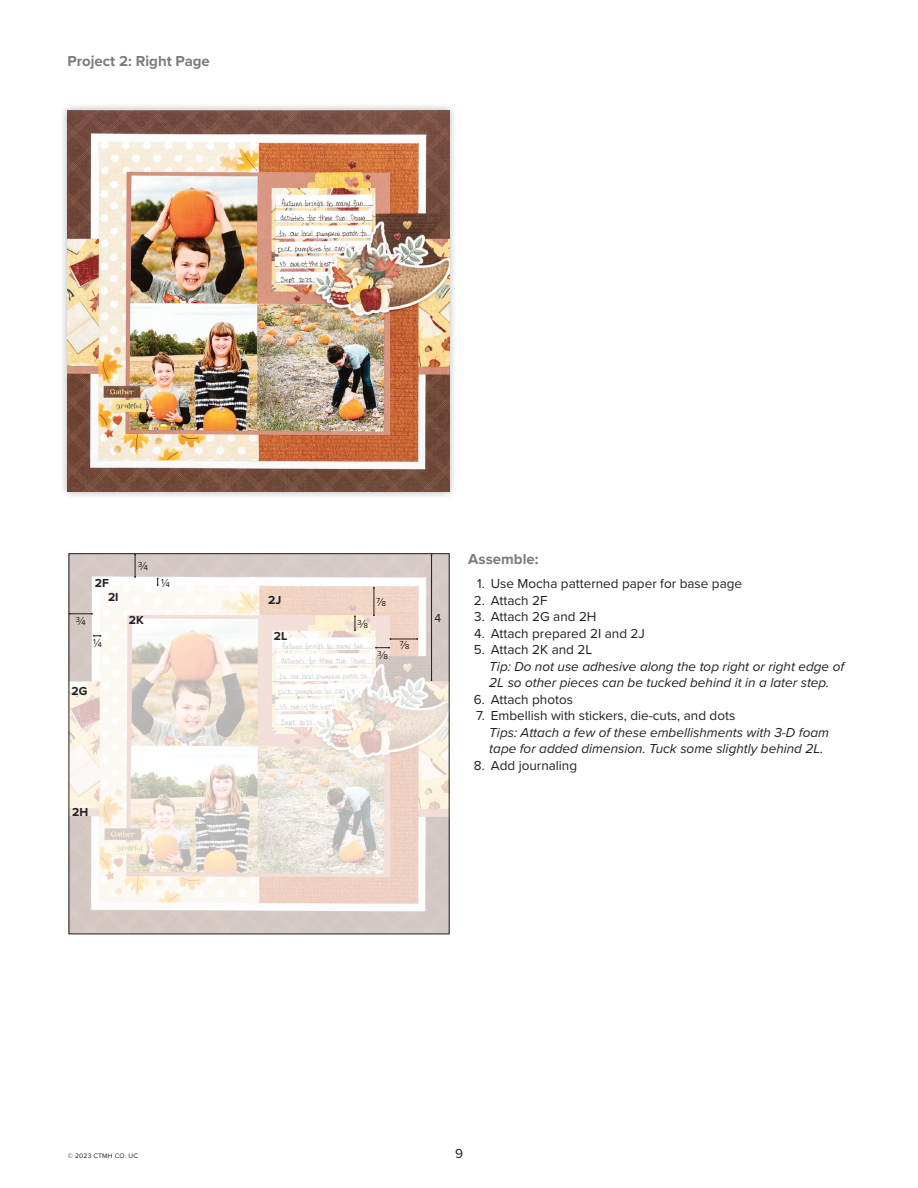
<style>
.page{position:relative;width:918px;height:1188px;background:#fff}
.page>*{position:absolute;margin:0;border:0;box-sizing:border-box;transform-origin:0 0}
.t1{font:700 15px "Proxima Nova";color:#7b7c81}
.Assemble_Column_Tips{font:italic 13.5px/16.5px "Proxima Nova";color:#231f20}
.t2{font:13.5px "Proxima Nova";color:#231f20}
.t3{font:700 12px "Proxima Nova";color:#231f20}
.t4{font:12px "Proxima Nova";color:#231f20}
.t5{font:6.75px "Proxima Nova";letter-spacing:.025em;color:#231f20}
</style>
<div class="page">
<div style="left:59px;top:102px;width:398px;height:397px;background:#231f20;opacity:.35"></div>
<img style="left:68px;top:110px;width:381px;height:381px">
<img style="left:71px;top:555px;width:376px;height:377px">
<svg style="left:134px;top:554px;width:2px;height:24px"></svg>
<svg style="left:69px;top:613px;width:24px;height:2px"></svg>
<svg style="left:157px;top:578px;width:2px;height:8px"></svg>
<svg style="left:93px;top:635px;width:8px;height:2px"></svg>
<svg style="left:354px;top:616px;width:2px;height:15px"></svg>
<svg style="left:375px;top:647px;width:15px;height:2px"></svg>
<svg style="left:373px;top:587px;width:2px;height:29px"></svg>
<svg style="left:390px;top:638px;width:28px;height:2px"></svg>
<hr style="left:431px;top:554px;width:1px;height:127px;background:#231f20">
<p class="t1" style="left:67px;top:50px;width:144px">Project 2: Right Page</p>
<p class="t3" style="left:95px;top:574px;width:16px">2F</p>
<p class="t4" style="left:76px;top:612px;width:12px">¾</p>
<p class="t3" style="left:108px;top:588px;width:12px">2I</p>
<p class="t4" style="left:93px;top:634px;width:11px">¼</p>
<p class="t4" style="left:138px;top:557px;width:12px">¾</p>
<p class="t3" style="left:129px;top:612px;width:16px">2K</p>
<p class="t4" style="left:161px;top:574px;width:11px">¼</p>
<p class="t3" style="left:72px;top:682px;width:17px">2G</p>
<p class="t3" style="left:72px;top:803px;width:18px">2H</p>
<p class="t3" style="left:268px;top:591px;width:15px">2J</p>
<p class="t3" style="left:274px;top:627px;width:15px">2L</p>
<p class="t4" style="left:357px;top:615px;width:13px">⅜</p>
<p class="t4" style="left:376px;top:593px;width:12px">⅞</p>
<p class="t4" style="left:377px;top:646px;width:13px">⅜</p>
<p class="t4" style="left:400px;top:636px;width:12px">⅞</p>
<p class="t4" style="left:434px;top:609px;width:8px">4</p>
<p class="t1" style="left:468px;top:548px;width:72px">Assemble:</p>
<p class="t2" style="left:477px;top:573px;width:267px">1. Use Mocha patterned paper for base page</p>
<p class="t2" style="left:474px;top:590px;width:75px">2. Attach 2F</p>
<p class="t2" style="left:474px;top:606px;width:124px">3. Attach 2G and 2H</p>
<p class="t2" style="left:474px;top:623px;width:172px">4. Attach prepared 2I and 2J</p>
<p class="t2" style="left:474px;top:639px;width:120px">5. Attach 2K and 2L</p>
<p class="Assemble_Column_Tips" style="left:489px;top:657px;width:356px">Tip: Do not use adhesive along the top right or right edge of<br>2L so other pieces can be tucked behind it in a later step.</p>
<p class="t2" style="left:474px;top:689px;width:101px">6. Attach photos</p>
<p class="t2" style="left:476px;top:705px;width:261px">7. Embellish with stickers, die-cuts, and dots</p>
<p class="Assemble_Column_Tips" style="left:489px;top:723px;width:341px">Tips: Attach a few of these embellishments with 3-D foam tape for added dimension. Tuck some slightly behind 2L.</p>
<p class="t2" style="left:474px;top:755px;width:105px">8. Add journaling</p>
<p class="t5" style="left:68px;top:1151px;width:72px">© 2023 CTMH CO. UC</p>
<p class="t2" style="left:455px;top:1144px;width:9px">9</p>
</div>
